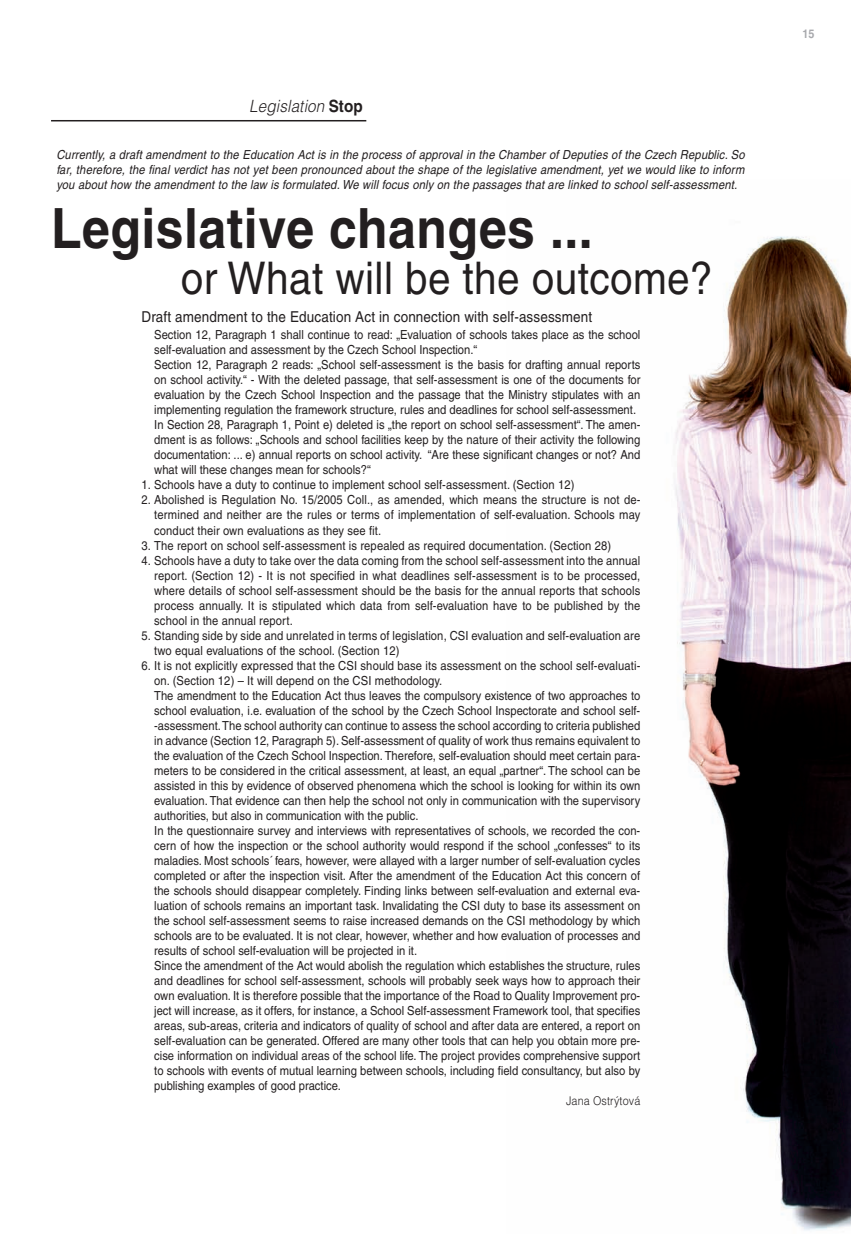
<style>
.page{position:relative;width:851px;height:1234px;background:#fff}
.page>*{position:absolute;margin:0;border:0;box-sizing:border-box;transform-origin:0 0}
.t1{font:700 55.5px "Helvetica CE";letter-spacing:.01em;color:#231f20;scale:.9 1}
.t2{font:45px "Helvetica CE";letter-spacing:.01em;color:#231f20;scale:.9 1}
.t3{font:italic 300 16.8px "Helvetica CE";letter-spacing:.01em;color:#231f20;scale:.9 1}
.t4{font:15px "Helvetica CE";letter-spacing:.01em;color:#231f20;scale:.9 1}
.t5{font:12.45px/15px "Helvetica CE";color:#231f20;scale:.9 1}
.t6{font:italic 12.45px/15px "Helvetica CE";letter-spacing:.015em;color:#231f20;text-align:justify;scale:.9 1}
.t7{font:300 12px "Helvetica CE";letter-spacing:.01em;color:#231f20;scale:.9 1}
.t8{font:700 12px "Helvetica CE";color:#a8a9ad;scale:.9 1}
.s1{font-weight:700;font-style:normal}
</style>
<div class="page">
<img style="left:675px;top:236px;width:175px;height:995px">
<hr style="left:51px;top:120px;width:315px;height:1px;background:#231f20">
<h3 class="t3" style="left:249px;top:97px;width:127px">Legislation <span class="s1">Stop</span></h3>
<p class="t6" style="left:56px;top:147px;width:766px">Currently, a draft amendment to the Education Act is in the process of approval in the Chamber of Deputies of the Czech Republic. So far, therefore, the final verdict has not yet been pronounced about the shape of the legislative amendment, yet we would like to inform you about how the amendment to the law is formulated. We will focus only on the passages that are linked to school self-assessment.</p>
<h1 class="t1" style="left:51px;top:194px;width:603px">Legislative changes ...</h1>
<h2 class="t2" style="left:181px;top:252px;width:592px">or What will be the outcome?</h2>
<p class="t4" style="left:141px;top:308px;width:502px">Draft amendment to the Education Act in connection with self-assessment</p>
<p class="t5" style="left:154px;top:327px;width:541px">Section 12, Paragraph 1 shall continue to read: „Evaluation of schools takes place as the school self-evaluation and assessment by the Czech School Inspection.“<br>Section 12, Paragraph 2 reads: „School self-assessment is the basis for drafting annual reports on school activity.“ - With the deleted passage, that self-assessment is one of the documents for evaluation by the Czech School Inspection and the passage that the Ministry stipulates with an implementing regulation the framework structure, rules and deadlines for school self-assessment.<br>In Section 28, Paragraph 1, Point e) deleted is „the report on school self-assessment“. The amen&shy;dment is as follows: „Schools and school facilities keep by the nature of their activity the following documentation: ... e) annual reports on school activity. “Are these significant changes or not? And what will these changes mean for schools?“</p>
<p class="t5" style="left:141px;top:477px;width:482px">1. Schools have a duty to continue to implement school self-assessment. (Section 12)</p>
<p class="t5" style="left:154px;top:492px;width:541px;text-align:justify;text-indent:-13px">2. Abolished is Regulation No. 15/2005 Coll., as amended, which means the structure is not de&shy;termined and neither are the rules or terms of implementation of self-evaluation. Schools may conduct their own evaluations as they see fit.</p>
<p class="t5" style="left:141px;top:537px;width:523px">3. The report on school self-assessment is repealed as required documentation. (Section 28)</p>
<p class="t5" style="left:154px;top:552px;width:541px;text-align:justify;text-indent:-13px">4. Schools have a duty to take over the data coming from the school self-assessment into the annual report. (Section 12) - It is not specified in what deadlines self-assessment is to be processed, where details of school self-assessment should be the basis for the annual reports that schools process annually. It is stipulated which data from self-evaluation have to be published by the school in the annual report.</p>
<p class="t5" style="left:154px;top:627px;width:541px;text-indent:-13px">5. Standing side by side and unrelated in terms of legislation, CSI evaluation and self-evaluation are two equal evaluations of the school. (Section 12)</p>
<p class="t5" style="left:154px;top:657px;width:541px;text-indent:-13px">6. It is not explicitly expressed that the CSI should base its assessment on the school self-evaluati&shy;on. (Section 12) – It will depend on the CSI methodology.<br>The amendment to the Education Act thus leaves the compulsory existence of two approaches to school evaluation, i.e. evaluation of the school by the Czech School Inspectorate and school self--assessment. The school authority can continue to assess the school according to criteria published in advance (Section 12, Paragraph 5). Self-assessment of quality of work thus remains equivalent to the evaluation of the Czech School Inspection. Therefore, self-evaluation should meet certain para&shy;meters to be considered in the critical assessment, at least, an equal „partner“. The school can be assisted in this by evidence of observed phenomena which the school is looking for within its own evaluation. That evidence can then help the school not only in communication with the supervisory authorities, but also in communication with the public.<br>In the questionnaire survey and interviews with representatives of schools, we recorded the con&shy;cern of how the inspection or the school authority would respond if the school „confesses“ to its maladies. Most schools´fears, however, were allayed with a larger number of self-evaluation cycles completed or after the inspection visit. After the amendment of the Education Act this concern of the schools should disappear completely. Finding links between self-evaluation and external eva&shy;luation of schools remains an important task. Invalidating the CSI duty to base its assessment on the school self-assessment seems to raise increased demands on the CSI methodology by which schools are to be evaluated. It is not clear, however, whether and how evaluation of processes and results of school self-evaluation will be projected in it.<br>Since the amendment of the Act would abolish the regulation which establishes the structure, rules and deadlines for school self-assessment, schools will probably seek ways how to approach their own evaluation. It is therefore possible that the importance of the Road to Quality Improvement pro&shy;ject will increase, as it offers, for instance, a School Self-assessment Framework tool, that specifies areas, sub-areas, criteria and indicators of quality of school and after data are entered, a report on self-evaluation can be generated. Offered are many other tools that can help you obtain more pre&shy;cise information on individual areas of the school life. The project provides comprehensive support to schools with events of mutual learning between schools, including field consultancy, but also by publishing examples of good practice.</p>
<p class="t7" style="left:566px;top:1093px;width:84px">Jana Ostrýtová</p>
<p class="t8" style="left:802px;top:26px;width:15px">15</p>
</div>
